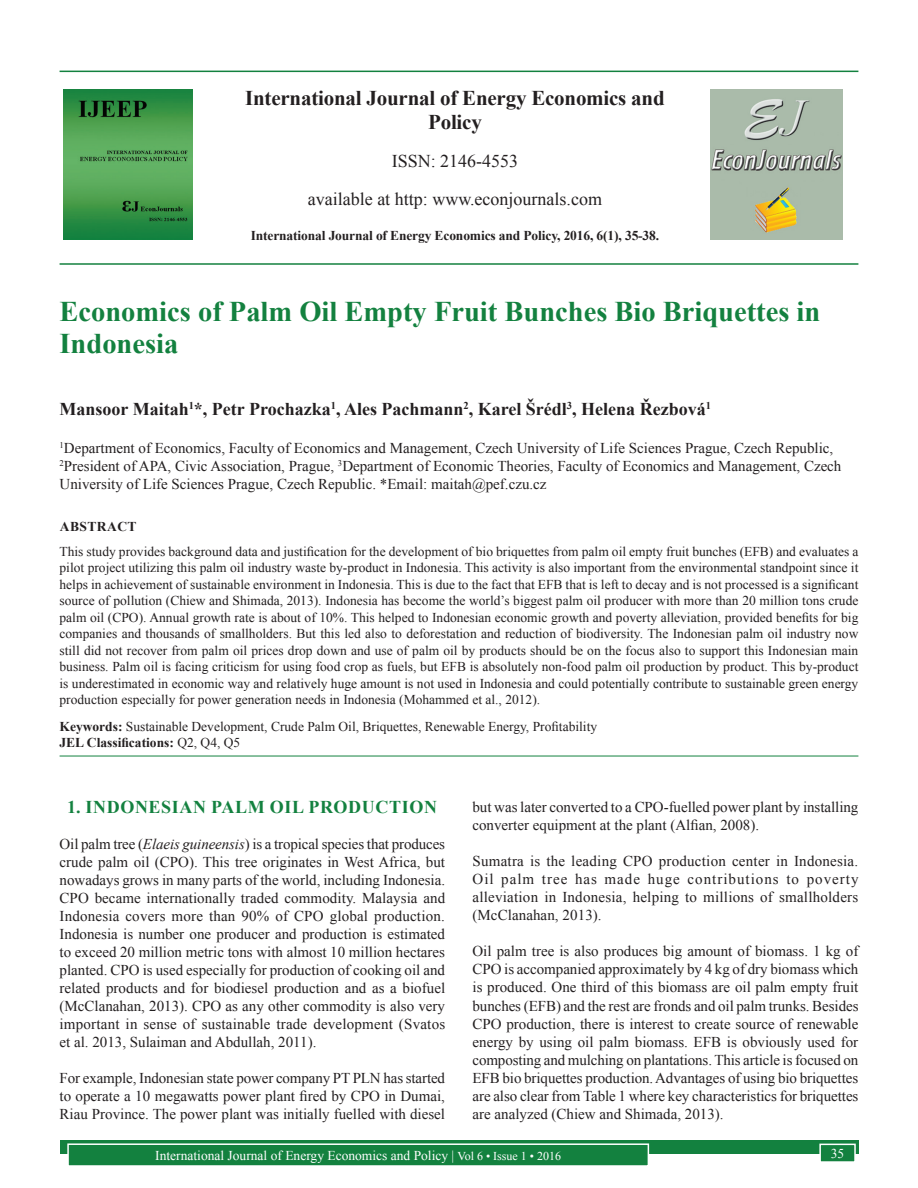
<style>
.page{position:relative;width:918px;height:1188px;background:#fff}
.page>*{position:absolute;margin:0;border:0;box-sizing:border-box;transform-origin:0 0}
.AT{font:700 28.5px/31.5px "Times New Roman";color:#13813f}
.Issue_details{font:700 21px/24px "Times New Roman";letter-spacing:-.01em;color:#231f20;text-align:center}
.AU{font:700 18px "Times New Roman";color:#231f20}
.Issue_details-2{font:18px "Times New Roman";color:#231f20}
.t1{font:700 18px "Times New Roman";letter-spacing:.035em;color:#13813f}
.TX{font:15px/18px "Times New Roman";color:#231f20;text-align:justify}
.AFF{font:15px/18px "Times New Roman";color:#231f20}
.ABS{font:13.5px/16.5px "Times New Roman";color:#231f20;text-align:justify}
.KWD{font:13.5px/16.2px "Times New Roman";color:#231f20}
.Folio{font:13.5px "Times New Roman";color:#fff}
.Issue_details-3{font:700 13.5px "Times New Roman";letter-spacing:-.01em;color:#231f20}
.ABSH{font:700 13.5px "Times New Roman";letter-spacing:.035em;color:#231f20}
.s1{font-weight:700}
.s2{font-style:italic}
.s3{font-size:12px}
</style>
<div class="page">
<div style="left:60px;top:1140px;width:798px;height:13px;background:#13813f"></div>
<div style="left:68px;top:1144px;width:580px;height:22px;background:#13813f"></div>
<div style="left:67px;top:1143px;width:582px;height:24px;border:2px solid #fff"></div>
<div style="left:820px;top:1144px;width:35px;height:18px;background:#13813f"></div>
<div style="left:819px;top:1144px;width:37px;height:19px;border:2px solid #fff"></div>
<hr style="left:60px;top:71px;width:798px;height:1px;background:#13813f">
<hr style="left:60px;top:263px;width:798px;height:2px;background:#13813f">
<img style="left:64px;top:89px;width:129px;height:151px">
<img style="left:711px;top:89px;width:132px;height:150px">
<hr style="left:60px;top:756px;width:798px;height:1px;background:#13813f">
<p class="Issue_details" style="left:245px;top:85px;width:421px">International Journal of Energy Economics and<br>Policy</p>
<p class="Issue_details-2" style="left:392px;top:148px;width:128px">ISSN: 2146-4553</p>
<p class="Issue_details-2" style="left:308px;top:186px;width:296px">available at http: www.econjournals.com</p>
<p class="Issue_details-3" style="left:251px;top:226px;width:410px">International Journal of Energy Economics and Policy, 2016, 6(1), 35-38.</p>
<p class="AT" style="left:60px;top:295px;width:762px">Economics of Palm Oil Empty Fruit Bunches Bio Briquettes in<br>Indonesia</p>
<p class="AU" style="left:60px;top:396px;width:653px">Mansoor Maitah<sup>1</sup>*, Petr Prochazka<sup>1</sup>, Ales Pachmann<sup>2</sup>, Karel Šrédl<sup>3</sup>, Helena Řezbová<sup>1</sup></p>
<p class="AFF" style="left:60px;top:438px;width:783px"><sup>1</sup>Department of Economics, Faculty of Economics and Management, Czech University of Life Sciences Prague, Czech Republic,<br><sup>2</sup>President of APA, Civic Association, Prague, <sup>3</sup>Department of Economic Theories, Faculty of Economics and Management, Czech<br>University of Life Sciences Prague, Czech Republic. *Email: maitah@pef.czu.cz</p>
<p class="ABSH" style="left:60px;top:516px;width:78px">ABSTRACT</p>
<p class="ABS" style="left:60px;top:543px;width:800px">This study provides background data and justification for the development of bio briquettes from palm oil empty fruit bunches (EFB) and evaluates a pilot project utilizing this palm oil industry waste by-product in Indonesia. This activity is also important from the environmental standpoint since it helps in achievement of sustainable environment in Indonesia. This is due to the fact that EFB that is left to decay and is not processed is a significant source of pollution (Chiew and Shimada, 2013). Indonesia has become the world’s biggest palm oil producer with more than 20 million tons crude palm oil (CPO). Annual growth rate is about of 10%. This helped to Indonesian economic growth and poverty alleviation, provided benefits for big companies and thousands of smallholders. But this led also to deforestation and reduction of biodiversity. The Indonesian palm oil industry now still did not recover from palm oil prices drop down and use of palm oil by products should be on the focus also to support this Indonesian main business. Palm oil is facing criticism for using food crop as fuels, but EFB is absolutely non-food palm oil production by product. This by-product is underestimated in economic way and relatively huge amount is not used in Indonesia and could potentially contribute to sustainable green energy production especially for power generation needs in Indonesia (Mohammed et al., 2012).</p>
<p class="KWD" style="left:60px;top:718px;width:539px"><span class="s1">Keywords:</span> Sustainable Development, Crude Palm Oil, Briquettes, Renewable Energy, Profitability<br><span class="s1">JEL Classifications:</span> Q2, Q4, Q5</p>
<h1 class="t1" style="left:67px;top:794px;width:371px">1. INDONESIAN PALM OIL PRODUCTION</h1>
<p class="TX" style="left:60px;top:835px;width:387px">Oil palm tree (<span class="s2">Elaeis guineensis</span>) is a tropical species that produces crude palm oil (CPO). This tree originates in West Africa, but nowadays grows in many parts of the world, including Indonesia.<br>CPO became internationally traded commodity. Malaysia and Indonesia covers more than 90% of CPO global production.<br>Indonesia is number one producer and production is estimated to exceed 20 million metric tons with almost 10 million hectares planted. CPO is used especially for production of cooking oil and related products and for biodiesel production and as a biofuel (McClanahan, 2013). CPO as any other commodity is also very important in sense of sustainable trade development (Svatos et al. 2013, Sulaiman and Abdullah, 2011).</p>
<p class="TX" style="left:60px;top:1069px;width:387px">For example, Indonesian state power company PT PLN has started to operate a 10 megawatts power plant fired by CPO in Dumai, Riau Province. The power plant was initially fuelled with diesel</p>
<p class="TX" style="left:472px;top:797px;width:387px">but was later converted to a CPO-fuelled power plant by installing converter equipment at the plant (Alfian, 2008).</p>
<p class="TX" style="left:472px;top:851px;width:388px">Sumatra is the leading CPO production center in Indonesia.<br>Oil palm tree has made huge contributions to poverty alleviation in Indonesia, helping to millions of smallholders (McClanahan, 2013).</p>
<p class="TX" style="left:472px;top:942px;width:388px">Oil palm tree is also produces big amount of biomass. 1 kg of CPO is accompanied approximately by 4 kg of dry biomass which is produced. One third of this biomass are oil palm empty fruit bunches (EFB) and the rest are fronds and oil palm trunks. Besides CPO production, there is interest to create source of renewable energy by using oil palm biomass. EFB is obviously used for composting and mulching on plantations. This article is focused on EFB bio briquettes production. Advantages of using bio briquettes are also clear from Table 1 where key characteristics for briquettes are analyzed (Chiew and Shimada, 2013).</p>
<p class="Folio" style="left:155px;top:1146px;width:407px">International Journal of Energy Economics and Policy | <span class="s3">Vol 6 • Issue 1 • 2016</span></p>
<p class="Folio" style="left:831px;top:1144px;width:15px">35</p>
</div>
